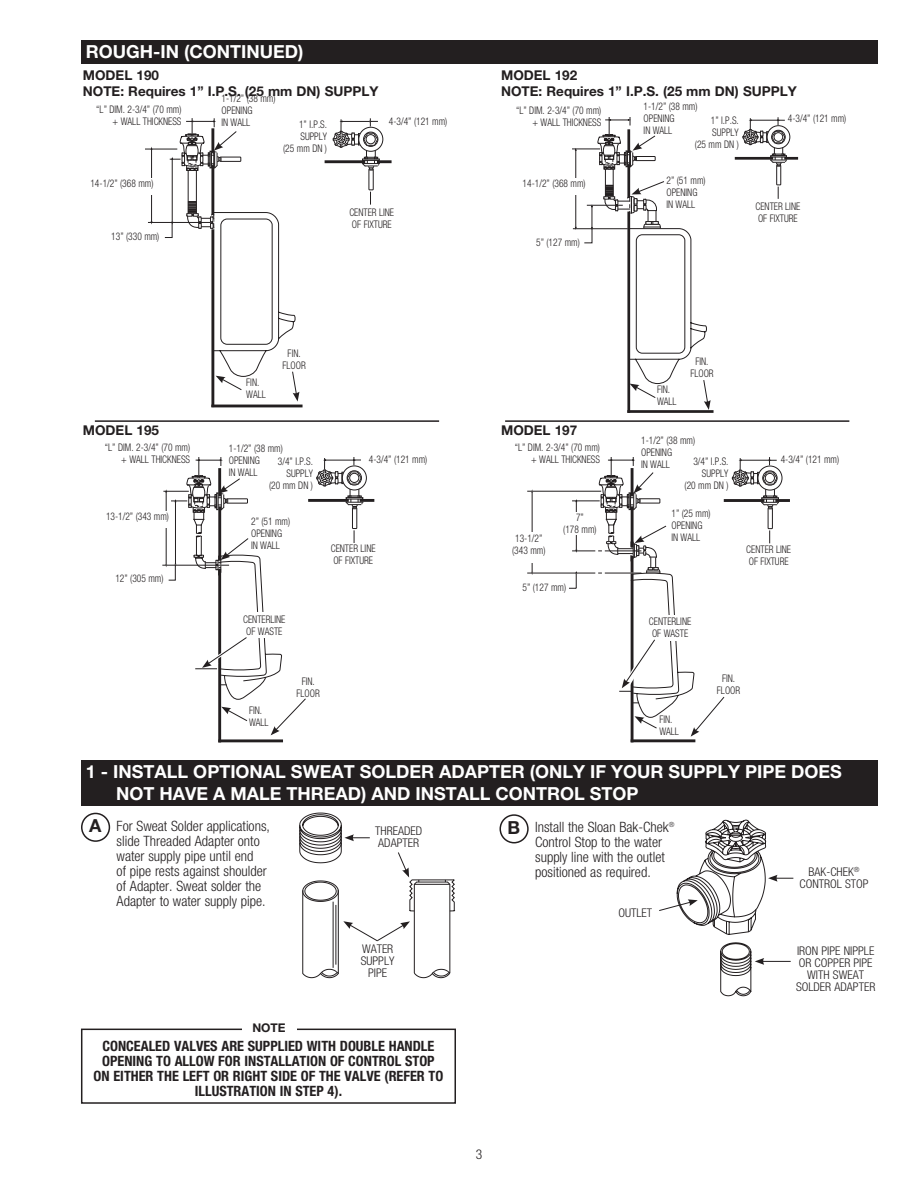
<style>
.page{position:relative;width:918px;height:1188px;background:#fff}
.page>*{position:absolute;margin:0;border:0;box-sizing:border-box;transform-origin:0 0}
.t1{font:700 18px/21.6px "Helvetica Neue LT Pro";color:#fff}
.t2{font:700 18px "Helvetica Neue LT Pro";color:#231f20}
.t3{font:300 condensed 14.25px/15px "Helvetica Neue LT Std";color:#231f20}
.t4{font:700 condensed 14.25px/15px "Helvetica Neue LT Std";color:#231f20;text-align:center}
.t5{font:700 13.5px/15.8px "Helvetica Neue LT Pro";color:#231f20}
.t6{font:300 condensed 13.5px "Helvetica Neue LT Std";color:#231f20}
.t7{font:300 condensed 12px/12px "Helvetica Neue LT Std";color:#231f20;text-align:center}
.t8{font:700 12px "Helvetica Neue LT Pro";color:#231f20}
.t9{font:300 condensed 10.5px/12px "Helvetica Neue LT Std";color:#231f20;scale:.9 1}
.s1{font-family:"Helvetica Neue LT Pro";font-weight:700;font-stretch:normal;font-size:18px}
</style>
<div class="page">
<hr style="left:211px;top:130px;width:3px;height:276px;background:#231f20">
<hr style="left:213px;top:405px;width:88px;height:2px;background:#231f20">
<hr style="left:145px;top:149px;width:32px;height:1px;background:#231f20">
<hr style="left:151px;top:149px;width:1px;height:73px;background:#231f20">
<hr style="left:148px;top:222px;width:62px;height:1px;background:#231f20">
<div style="left:89px;top:178px;width:72px;height:16px;background:#fff"></div>
<svg style="left:165px;top:119px;width:225px;height:283px"></svg>
<hr style="left:95px;top:420px;width:344px;height:2px;background:#231f20">
<div style="left:278px;top:119px;width:51px;height:39px;background:#fff"></div>
<hr style="left:627px;top:131px;width:3px;height:281px;background:#231f20">
<hr style="left:629px;top:410px;width:83px;height:3px;background:#231f20">
<svg style="left:573px;top:117px;width:224px;height:293px"></svg>
<hr style="left:505px;top:420px;width:344px;height:2px;background:#231f20">
<div style="left:690px;top:115px;width:50px;height:38px;background:#fff"></div>
<hr style="left:218px;top:570px;width:3px;height:171px;background:#231f20">
<hr style="left:220px;top:739px;width:62px;height:3px;background:#231f20">
<hr style="left:532px;top:492px;width:1px;height:81px;background:#231f20">
<hr style="left:631px;top:557px;width:3px;height:184px;background:#231f20">
<hr style="left:632px;top:739px;width:62px;height:3px;background:#231f20">
<hr style="left:528px;top:491px;width:73px;height:1px;background:#231f20">
<hr style="left:528px;top:573px;width:113px;height:1px;background:#231f20">
<svg style="left:769px;top:531px;width:1px;height:12px"></svg>
<hr style="left:725px;top:499px;width:38px;height:3px;background:#231f20">
<div style="left:768px;top:508px;width:5px;height:21px;border:1px solid #231f20"></div>
<svg style="left:731px;top:458px;width:58px;height:52px"></svg>
<div style="left:778px;top:454px;width:63px;height:14px;background:#fff"></div>
<div style="left:508px;top:533px;width:42px;height:30px;background:#fff"></div>
<svg style="left:569px;top:457px;width:156px;height:280px"></svg>
<svg style="left:162px;top:457px;width:211px;height:278px"></svg>
<div style="left:81px;top:40px;width:797px;height:24px;background:#231f20"></div>
<div style="left:81px;top:813px;width:29px;height:29px;border:2px solid #231f20;border-radius:50%"></div>
<div style="left:500px;top:814px;width:29px;height:29px;border:2px solid #231f20;border-radius:50%"></div>
<svg style="left:659px;top:820px;width:134px;height:176px"></svg>
<svg style="left:299px;top:812px;width:156px;height:166px"></svg>
<div style="left:81px;top:760px;width:797px;height:46px;background:#231f20"></div>
<div style="left:81px;top:1029px;width:375px;height:75px;border:2px solid #231f20"></div>
<div style="left:242px;top:1022px;width:54px;height:18px;background:#fff"></div>
<h1 class="t1" style="left:86px;top:41px;width:219px">ROUGH-IN (CONTINUED)</h1>
<p class="t5" style="left:83px;top:67px;width:297px">MODEL 190<br>NOTE: Requires 1” I.P.S. (25 mm DN) SUPPLY</p>
<p class="t9" style="left:222px;top:93px;width:61px">1-1/2” (38 mm)<br>OPENING<br>IN WALL</p>
<p class="t9" style="left:96px;top:103px;width:96px;text-align:right">“L” DIM. 2-3/4” (70 mm) + WALL THICKNESS</p>
<p class="t9" style="left:283px;top:118px;width:50px;text-align:right">1” I.P.S.<br>SUPPLY<br>(25 mm DN )</p>
<p class="t9" style="left:90px;top:178px;width:72px">14-1/2” (368 mm)</p>
<p class="t9" style="left:389px;top:116px;width:66px">4-3/4” (121 mm)</p>
<p class="t9" style="left:111px;top:230px;width:55px">13” (330 mm)</p>
<p class="t9" style="left:349px;top:206px;width:51px">CENTER LINE<br>OF FIXTURE</p>
<p class="t5" style="left:83px;top:422px;width:78px">MODEL 195</p>
<p class="t9" style="left:105px;top:441px;width:96px;text-align:right">“L” DIM. 2-3/4” (70 mm) + WALL THICKNESS</p>
<p class="t9" style="left:106px;top:510px;width:72px">13-1/2” (343 mm)</p>
<p class="t9" style="left:115px;top:573px;width:55px">12” (305 mm)</p>
<p class="t9" style="left:246px;top:377px;width:23px">FIN.<br>WALL</p>
<p class="t9" style="left:283px;top:347px;width:27px;text-align:center">FIN.<br>FLOOR</p>
<p class="t9" style="left:229px;top:442px;width:61px">1-1/2” (38 mm)<br>OPENING<br>IN WALL</p>
<p class="t9" style="left:269px;top:456px;width:50px;text-align:right">3/4” I.P.S.<br>SUPPLY<br>(20 mm DN )</p>
<p class="t9" style="left:251px;top:516px;width:45px">2” (51 mm)<br>OPENING<br>IN WALL</p>
<p class="t9" style="left:369px;top:453px;width:66px">4-3/4” (121 mm)</p>
<p class="t9" style="left:331px;top:543px;width:51px">CENTER LINE<br>OF FIXTURE</p>
<p class="t9" style="left:243px;top:613px;width:49px">CENTERLINE<br>OF WASTE</p>
<p class="t9" style="left:249px;top:705px;width:23px">FIN.<br>WALL</p>
<p class="t9" style="left:297px;top:675px;width:27px;text-align:center">FIN.<br>FLOOR</p>
<p class="t5" style="left:501px;top:67px;width:297px">MODEL 192<br>NOTE: Requires 1” I.P.S. (25 mm DN) SUPPLY</p>
<p class="t9" style="left:516px;top:105px;width:96px;text-align:right">“L” DIM. 2-3/4” (70 mm) + WALL THICKNESS</p>
<p class="t9" style="left:523px;top:178px;width:72px">14-1/2” (368 mm)</p>
<p class="t9" style="left:536px;top:236px;width:50px">5” (127 mm)</p>
<p class="t9" style="left:644px;top:100px;width:61px">1-1/2” (38 mm)<br>OPENING<br>IN WALL</p>
<p class="t9" style="left:695px;top:114px;width:50px;text-align:right">1” I.P.S.<br>SUPPLY<br>(25 mm DN )</p>
<p class="t9" style="left:667px;top:174px;width:45px">2” (51 mm)<br>OPENING<br>IN WALL</p>
<p class="t9" style="left:788px;top:112px;width:66px">4-3/4” (121 mm)</p>
<p class="t9" style="left:755px;top:200px;width:51px">CENTER LINE<br>OF FIXTURE</p>
<p class="t5" style="left:501px;top:422px;width:78px">MODEL 197</p>
<p class="t9" style="left:515px;top:441px;width:96px;text-align:right">“L” DIM. 2-3/4” (70 mm) + WALL THICKNESS</p>
<p class="t9" style="left:512px;top:532px;width:38px">13-1/2” (343 mm)</p>
<p class="t9" style="left:563px;top:512px;width:38px;text-align:center">7”<br>(178 mm)</p>
<p class="t9" style="left:522px;top:581px;width:50px">5” (127 mm)</p>
<p class="t9" style="left:657px;top:383px;width:23px">FIN.<br>WALL</p>
<p class="t9" style="left:690px;top:355px;width:27px;text-align:center">FIN.<br>FLOOR</p>
<p class="t9" style="left:641px;top:434px;width:61px">1-1/2” (38 mm)<br>OPENING<br>IN WALL</p>
<p class="t9" style="left:685px;top:456px;width:50px;text-align:right">3/4” I.P.S.<br>SUPPLY<br>(20 mm DN )</p>
<p class="t9" style="left:672px;top:507px;width:45px">1” (25 mm)<br>OPENING<br>IN WALL</p>
<p class="t9" style="left:781px;top:453px;width:66px">4-3/4” (121 mm)</p>
<p class="t9" style="left:746px;top:543px;width:51px">CENTER LINE<br>OF FIXTURE</p>
<p class="t9" style="left:649px;top:616px;width:49px">CENTERLINE<br>OF WASTE</p>
<p class="t9" style="left:659px;top:714px;width:23px">FIN.<br>WALL</p>
<p class="t9" style="left:717px;top:672px;width:27px;text-align:center">FIN.<br>FLOOR</p>
<h1 class="t1" style="left:116px;top:761px;width:727px;text-indent:-30px">1 - INSTALL OPTIONAL SWEAT SOLDER ADAPTER (ONLY IF YOUR SUPPLY PIPE DOES<br>NOT HAVE A MALE THREAD) AND INSTALL CONTROL STOP</h1>
<h2 class="t3" style="left:117px;top:818px;width:155px;text-indent:-28px"><span class="s1">A</span> For Sweat Solder applications, slide Threaded Adapter onto water supply pipe until end<br>of pipe rests against shoulder of Adapter. Sweat solder the<br>Adapter to water supply pipe.</h2>
<h2 class="t3" style="left:535px;top:819px;width:141px">Install the Sloan Bak-Chek<sup>®<br></sup>Control Stop to the water supply line with the outlet positioned as required.</h2>
<h1 class="t2" style="left:507px;top:816px;width:14px">B</h1>
<p class="t7" style="left:375px;top:825px;width:49px;text-align:left">THREADED<br>ADAPTER</p>
<p class="t7" style="left:618px;top:906px;width:35px">OUTLET</p>
<p class="t8" style="left:252px;top:1021px;width:35px">NOTE</p>
<p class="t7" style="left:361px;top:942px;width:35px">WATER<br>SUPPLY<br>PIPE</p>
<h2 class="t4" style="left:94px;top:1038px;width:351px">CONCEALED VALVES ARE SUPPLIED WITH DOUBLE HANDLE OPENING TO ALLOW FOR INSTALLATION OF CONTROL STOP ON EITHER THE LEFT OR RIGHT SIDE OF THE VALVE (REFER TO ILLUSTRATION IN STEP 4).</h2>
<p class="t6" style="left:476px;top:1146px;width:8px">3</p>
<p class="t7" style="left:800px;top:866px;width:71px">BAK-CHEK<sup>®<br></sup>CONTROL STOP</p>
<p class="t7" style="left:796px;top:945px;width:81px">IRON PIPE NIPPLE<br>OR COPPER PIPE<br>WITH SWEAT<br>SOLDER ADAPTER</p>
</div>
